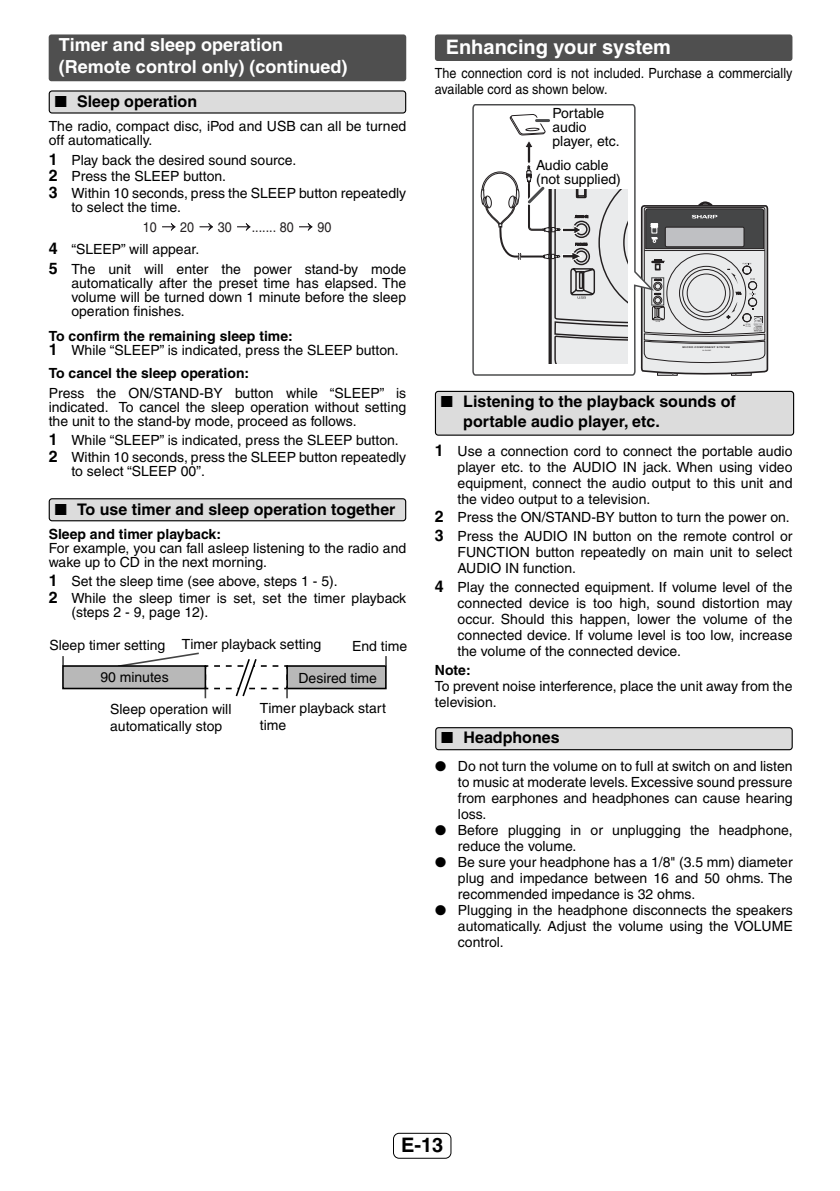
<style>
.page{position:relative;width:840px;height:1191px;background:#fff}
.page>*{position:absolute;margin:0;border:0;box-sizing:border-box;transform-origin:0 0}
.t1{font:700 20px "Helvetica";color:#fff}
.t2{font:700 20px "Helvetica";color:#000}
.t3{font:700 18px/21.6px "Helvetica";color:#fff}
.t4{font:700 16px/19.2px "Helvetica";color:#000}
.t5{font:14px/16px "Helvetica";color:#000}
.t6{font:14px/16px "Helvetica";color:#000;scale:.9 1}
.t7{font:700 14px "Helvetica";color:#000}
.t8{font:14px "Helvetica";color:#231f20;scale:.9 1}
.t9{font:700 2.4px "Helvetica";letter-spacing:.1em;color:#231f20;scale:1.22 1}
.s1{font-weight:700;font-size:16px}
.s2{font-weight:700}
</style>
<div class="page">
<div style="left:393px;top:1132px;width:58px;height:26px;border:1px solid #000;border-radius:6px"></div>
<div style="left:435px;top:727px;width:356px;height:22px;background:#dcdcdc;border-radius:3px"></div>
<div style="left:435px;top:727px;width:357px;height:23px;border:1px solid #000;border-radius:3px"></div>
<div style="left:434px;top:34px;width:358px;height:27px;background:#4f4f4f;border-radius:3px"></div>
<svg style="left:472px;top:104px;width:167px;height:272px"></svg>
<svg style="left:480px;top:114px;width:147px;height:249px"></svg>
<svg style="left:639px;top:202px;width:128px;height:174px;background:#b2b2b3"></svg>
<div style="left:435px;top:391px;width:358px;height:44px;background:#dcdcdc;border-radius:3px"></div>
<div style="left:434px;top:391px;width:359px;height:45px;border:1px solid #000;border-radius:3px"></div>
<div style="left:49px;top:34px;width:357px;height:47px;background:#4f4f4f;border-radius:3px"></div>
<svg style="left:62px;top:652px;width:325px;height:47px"></svg>
<div style="left:63px;top:666px;width:142px;height:22px;background:#b8b8b8"></div>
<div style="left:62px;top:665px;width:144px;height:24px;border:2px solid #000"></div>
<div style="left:49px;top:91px;width:356px;height:22px;background:#dcdcdc;border-radius:3px"></div>
<div style="left:49px;top:90px;width:357px;height:24px;border:1px solid #000;border-radius:3px"></div>
<svg style="left:162px;top:223px;width:13px;height:8px"></svg>
<svg style="left:199px;top:223px;width:14px;height:8px"></svg>
<svg style="left:237px;top:223px;width:13px;height:8px"></svg>
<svg style="left:299px;top:223px;width:13px;height:8px"></svg>
<div style="left:49px;top:499px;width:356px;height:22px;background:#dcdcdc;border-radius:3px"></div>
<div style="left:49px;top:498px;width:357px;height:23px;border:1px solid #000;border-radius:3px"></div>
<p class="t3" style="left:59px;top:36px;width:290px">Timer and sleep operation (Remote control only) (continued)</p>
<p class="t4" style="left:77px;top:93px;width:122px">Sleep operation</p>
<p class="t5" style="left:49px;top:120px;width:359px;line-height:14px">The radio, compact disc, iPod and USB can all be turned off automatically.</p>
<p class="t5" style="left:49px;top:153px;width:359px;line-height:16.8px"><span class="s1">1</span> Play back the desired sound source.<br><span class="s1">2</span> Press the SLEEP button.<br><span class="s1">3</span> Within 10 seconds, press the SLEEP button repeatedly</p>
<p class="t5" style="left:71px;top:201px;width:111px">to select the time.</p>
<p class="t8" style="left:143px;top:221px;width:17px">10</p>
<p class="t8" style="left:180px;top:221px;width:17px">20</p>
<p class="t8" style="left:218px;top:221px;width:17px">30</p>
<p class="t8" style="left:252px;top:221px;width:48px">....... 80</p>
<p class="t8" style="left:317px;top:221px;width:17px">90</p>
<p class="t5" style="left:49px;top:241px;width:359px;line-height:19.6px"><span class="s1">4</span> “SLEEP” will appear.<br><span class="s1">5</span> The unit will enter the power stand-by mode</p>
<p class="t5" style="left:71px;top:277px;width:336px;line-height:14px;text-align:justify">automatically after the preset time has elapsed. The volume will be turned down 1 minute before the sleep operation finishes.</p>
<p class="t5" style="left:49px;top:331px;width:351px;line-height:14px"><span class="s2">To confirm the remaining sleep time:<br></span><span class="s1">1</span> While “SLEEP” is indicated, press the SLEEP button.</p>
<p class="t7" style="left:49px;top:368px;width:202px">To cancel the sleep operation:</p>
<p class="t5" style="left:49px;top:387px;width:359px;line-height:14px;text-align:justify">Press the ON/STAND-BY button while “SLEEP” is indicated. To cancel the sleep operation without setting the unit to the stand-by mode, proceed as follows.</p>
<p class="t5" style="left:49px;top:433px;width:359px;line-height:16.8px"><span class="s1">1</span> While “SLEEP” is indicated, press the SLEEP button.<br><span class="s1">2</span> Within 10 seconds, press the SLEEP button repeatedly</p>
<p class="t5" style="left:71px;top:464px;width:135px">to select “SLEEP 00”.</p>
<p class="t4" style="left:77px;top:501px;width:320px">To use timer and sleep operation together</p>
<p class="t7" style="left:49px;top:528px;width:174px">Sleep and timer playback:</p>
<p class="t5" style="left:49px;top:542px;width:359px;line-height:14px">For example, you can fall asleep listening to the radio and wake up to CD in the next morning.</p>
<p class="t5" style="left:49px;top:574px;width:359px;line-height:16.8px"><span class="s1">1</span> Set the sleep time (see above, steps 1 - 5).<br><span class="s1">2</span> While the sleep timer is set, set the timer playback</p>
<p class="t5" style="left:71px;top:605px;width:138px">(steps 2 - 9, page 12).</p>
<p class="t5" style="left:49px;top:637px;width:273px">Sleep timer setting Timer playback setting</p>
<p class="t5" style="left:352px;top:639px;width:57px">End time</p>
<p class="t5" style="left:100px;top:670px;width:70px">90 minutes</p>
<p class="t5" style="left:298px;top:671px;width:80px">Desired time</p>
<p class="t5" style="left:110px;top:702px;width:123px;line-height:16.8px">Sleep operation will automatically stop</p>
<p class="t5" style="left:260px;top:701px;width:127px;line-height:16.8px">Timer playback start time</p>
<h1 class="t1" style="left:445px;top:39px;width:227px">Enhancing your system</h1>
<p class="t6" style="left:434px;top:66px;width:398px">The connection cord is not included. Purchase a commercially available cord as shown below.</p>
<p class="t5" style="left:552px;top:108px;width:69px;line-height:14px">Portable audio player, etc.</p>
<p class="t5" style="left:535px;top:159px;width:86px;line-height:14px">Audio cable (not supplied)</p>
<p class="t9" style="left:682px;top:347px;width:40px">MICRO COMPONENT SYSTEM</p>
<p class="t4" style="left:463px;top:394px;width:274px">Listening to the playback sounds of portable audio player, etc.</p>
<p class="t5" style="left:457px;top:444px;width:336px;text-align:justify;text-indent:-23px"><span class="s1">1</span> Use a connection cord to connect the portable audio player etc. to the AUDIO IN jack. When using video equipment, connect the audio output to this unit and the video output to a television.</p>
<p class="t5" style="left:434px;top:509px;width:359px;line-height:18.8px"><span class="s1">2</span> Press the ON/STAND-BY button to turn the power on.<br><span class="s1">3</span> Press the AUDIO IN button on the remote control or</p>
<p class="t5" style="left:457px;top:546px;width:336px">FUNCTION button repeatedly on main unit to select<br>AUDIO IN function.</p>
<p class="t5" style="left:457px;top:580px;width:336px;text-align:justify;text-indent:-23px"><span class="s1">4</span> Play the connected equipment. If volume level of the connected device is too high, sound distortion may occur. Should this happen, lower the volume of the connected device. If volume level is too low, increase the volume of the connected device.</p>
<p class="t7" style="left:434px;top:665px;width:37px">Note:</p>
<p class="t5" style="left:434px;top:679px;width:359px">To prevent noise interference, place the unit away from the television.</p>
<p class="t4" style="left:463px;top:729px;width:98px">Headphones</p>
<p class="t5" style="left:457px;top:759px;width:336px">Do not turn the volume on to full at switch on and listen to music at moderate levels. Excessive sound pressure from earphones and headphones can cause hearing loss.<br>Before plugging in or unplugging the headphone, reduce the volume.<br>Be sure your headphone has a 1/8" (3.5 mm) diameter plug and impedance between 16 and 50 ohms. The recommended impedance is 32 ohms.<br>Plugging in the headphone disconnects the speakers automatically. Adjust the volume using the VOLUME control.</p>
<h1 class="t2" style="left:401px;top:1138px;width:44px">E-13</h1>
</div>
